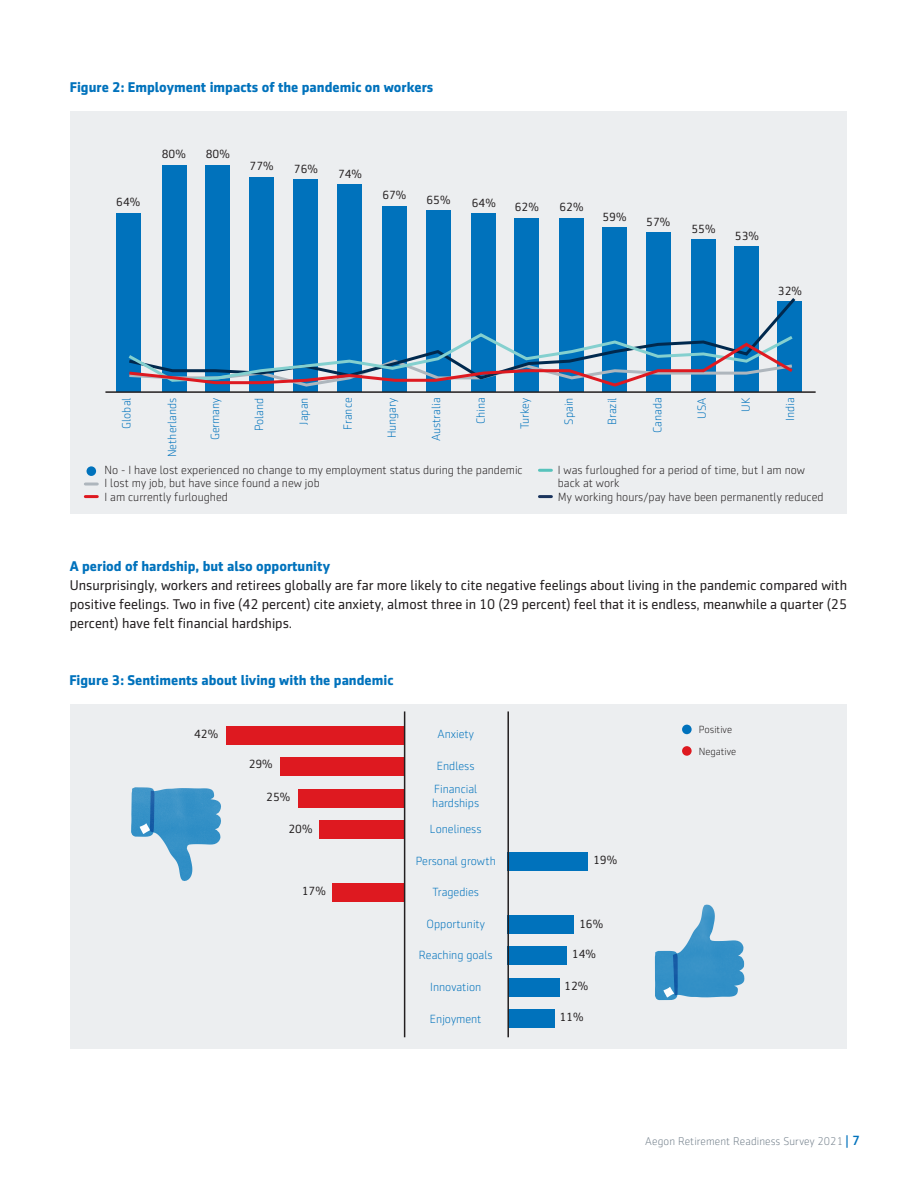
<style>
.page{position:relative;width:918px;height:1188px;background:#fff}
.page>*{position:absolute;margin:0;border:0;box-sizing:border-box;transform-origin:0 0}
.t1{font:14.25px/19.2px "Sentico Sans DT";color:#231f20;text-align:justify}
.t2{font:700 14.25px "Sentico Sans DT";color:#0072bc}
.t3{font:300 12px/13.5px "Sentico Sans DT";color:#231f20}
.t4{font:300 12px "Sentico Sans DT";color:#0072bc}
.t5{font:12px "Sentico Sans DT";color:#231f20}
.t6{font:300 11.25px "Sentico Sans DT";letter-spacing:.01em;color:#727f8a}
.t7{font:300 10.5px "Sentico Sans DT";color:#231f20}
.s1{font-weight:500;font-size:13.5px;color:#0072bc}
</style>
<div class="page">
<div style="left:70px;top:111px;width:777px;height:402px;background:#eceef0"></div>
<div style="left:116px;top:213px;width:25px;height:178px;background:#0072bc"></div>
<div style="left:162px;top:165px;width:25px;height:226px;background:#0072bc"></div>
<div style="left:205px;top:165px;width:25px;height:226px;background:#0072bc"></div>
<div style="left:249px;top:177px;width:25px;height:214px;background:#0072bc"></div>
<div style="left:294px;top:179px;width:24px;height:212px;background:#0072bc"></div>
<div style="left:337px;top:184px;width:25px;height:207px;background:#0072bc"></div>
<div style="left:382px;top:206px;width:25px;height:185px;background:#0072bc"></div>
<div style="left:426px;top:210px;width:25px;height:181px;background:#0072bc"></div>
<div style="left:471px;top:213px;width:25px;height:178px;background:#0072bc"></div>
<div style="left:514px;top:218px;width:25px;height:173px;background:#0072bc"></div>
<div style="left:559px;top:218px;width:25px;height:173px;background:#0072bc"></div>
<div style="left:602px;top:227px;width:25px;height:164px;background:#0072bc"></div>
<div style="left:646px;top:232px;width:25px;height:159px;background:#0072bc"></div>
<div style="left:691px;top:239px;width:25px;height:152px;background:#0072bc"></div>
<div style="left:734px;top:246px;width:25px;height:145px;background:#0072bc"></div>
<div style="left:778px;top:301px;width:24px;height:90px;background:#0072bc"></div>
<svg style="left:128px;top:331px;width:665px;height:57px"></svg>
<div style="left:70px;top:705px;width:777px;height:344px;background:#eceef0"></div>
<hr style="left:105px;top:391px;width:711px;height:2px;background:#231f20">
<div style="left:87px;top:466px;width:9px;height:10px;background:#0072bc;border-radius:50%"></div>
<svg style="left:85px;top:483px;width:12px;height:3px"></svg>
<svg style="left:539px;top:469px;width:12px;height:3px"></svg>
<svg style="left:85px;top:495px;width:12px;height:3px"></svg>
<svg style="left:539px;top:495px;width:12px;height:3px"></svg>
<div style="left:508px;top:852px;width:80px;height:18px;background:#0072bc"></div>
<div style="left:507px;top:915px;width:67px;height:18px;background:#0072bc"></div>
<div style="left:507px;top:947px;width:60px;height:18px;background:#0072bc"></div>
<div style="left:508px;top:978px;width:51px;height:18px;background:#0072bc"></div>
<div style="left:508px;top:1010px;width:47px;height:18px;background:#0072bc"></div>
<div style="left:226px;top:726px;width:179px;height:19px;background:#de1920"></div>
<div style="left:281px;top:758px;width:123px;height:18px;background:#de1920"></div>
<div style="left:298px;top:789px;width:107px;height:18px;background:#de1920"></div>
<div style="left:320px;top:821px;width:85px;height:18px;background:#de1920"></div>
<div style="left:332px;top:884px;width:73px;height:18px;background:#de1920"></div>
<hr style="left:507px;top:711px;width:2px;height:326px;background:#231f20">
<hr style="left:404px;top:711px;width:1px;height:326px;background:#231f20">
<svg style="left:655px;top:904px;width:90px;height:96px"></svg>
<svg style="left:131px;top:787px;width:90px;height:94px"></svg>
<div style="left:682px;top:746px;width:10px;height:10px;background:#de1920;border-radius:50%"></div>
<div style="left:682px;top:725px;width:10px;height:9px;background:#0072bc;border-radius:50%"></div>
<p class="t2" style="left:70px;top:79px;width:365px">Figure 2: Employment impacts of the pandemic on workers</p>
<p class="t5" style="left:116px;top:196px;width:26px">64%</p>
<p class="t5" style="left:162px;top:148px;width:26px">80%</p>
<p class="t5" style="left:206px;top:148px;width:26px">80%</p>
<p class="t5" style="left:250px;top:160px;width:26px">77%</p>
<p class="t5" style="left:294px;top:162px;width:26px">76%</p>
<p class="t5" style="left:338px;top:167px;width:26px">74%</p>
<p class="t5" style="left:382px;top:188px;width:26px">67%</p>
<p class="t5" style="left:426px;top:194px;width:26px">65%</p>
<p class="t5" style="left:472px;top:196px;width:26px">64%</p>
<p class="t5" style="left:515px;top:201px;width:26px">62%</p>
<p class="t5" style="left:559px;top:201px;width:26px">62%</p>
<p class="t5" style="left:602px;top:210px;width:26px">59%</p>
<p class="t5" style="left:646px;top:215px;width:26px">57%</p>
<p class="t5" style="left:691px;top:222px;width:26px">55%</p>
<p class="t5" style="left:735px;top:230px;width:26px">53%</p>
<p class="t5" style="left:778px;top:284px;width:26px">32%</p>
<p class="t4" style="left:120px;top:429px;width:33px;rotate:-90deg">Global</p>
<p class="t4" style="left:166px;top:457px;width:61px;rotate:-90deg">Netherlands</p>
<p class="t4" style="left:209px;top:440px;width:44px;rotate:-90deg">Germany</p>
<p class="t4" style="left:253px;top:431px;width:35px;rotate:-90deg">Poland</p>
<p class="t4" style="left:297px;top:425px;width:28px;rotate:-90deg">Japan</p>
<p class="t4" style="left:341px;top:430px;width:34px;rotate:-90deg">France</p>
<p class="t4" style="left:385px;top:438px;width:42px;rotate:-90deg">Hungary</p>
<p class="t4" style="left:430px;top:441px;width:45px;rotate:-90deg">Australia</p>
<p class="t4" style="left:474px;top:424px;width:28px;rotate:-90deg">China</p>
<p class="t4" style="left:518px;top:429px;width:33px;rotate:-90deg">Turkey</p>
<p class="t4" style="left:562px;top:425px;width:29px;rotate:-90deg">Spain</p>
<p class="t4" style="left:606px;top:425px;width:29px;rotate:-90deg">Brazil</p>
<p class="t4" style="left:651px;top:433px;width:37px;rotate:-90deg">Canada</p>
<p class="t4" style="left:695px;top:419px;width:23px;rotate:-90deg">USA</p>
<p class="t4" style="left:739px;top:412px;width:16px;rotate:-90deg">UK</p>
<p class="t4" style="left:784px;top:421px;width:25px;rotate:-90deg">India</p>
<p class="t3" style="left:105px;top:463px;width:420px">No - I have lost experienced no change to my employment status during the pandemic</p>
<p class="t3" style="left:105px;top:477px;width:217px">I lost my job, but have since found a new job</p>
<p class="t3" style="left:105px;top:490px;width:125px">I am currently furloughed</p>
<p class="t3" style="left:558px;top:463px;width:249px">I was furloughed for a period of time, but I am now back at work</p>
<p class="t3" style="left:558px;top:490px;width:267px">My working hours/pay have been permanently reduced</p>
<p class="t2" style="left:70px;top:558px;width:262px">A period of hardship, but also opportunity</p>
<p class="t1" style="left:70px;top:575px;width:779px">Unsurprisingly, workers and retirees globally are far more likely to cite negative feelings about living in the pandemic compared with positive feelings. Two in five (42 percent) cite anxiety, almost three in 10 (29 percent) feel that it is endless, meanwhile a quarter (25 percent) have felt financial hardships.</p>
<p class="t2" style="left:69px;top:672px;width:326px">Figure 3: Sentiments about living with the pandemic</p>
<p class="t5" style="left:194px;top:728px;width:26px">42%</p>
<p class="t5" style="left:249px;top:758px;width:26px">29%</p>
<p class="t5" style="left:266px;top:790px;width:26px">25%</p>
<p class="t5" style="left:288px;top:822px;width:26px">20%</p>
<p class="t5" style="left:302px;top:885px;width:26px">17%</p>
<p class="t4" style="left:438px;top:728px;width:38px">Anxiety</p>
<p class="t4" style="left:437px;top:759px;width:39px">Endless</p>
<p class="t4" style="left:434px;top:783px;width:45px">Financial</p>
<p class="t4" style="left:432px;top:796px;width:48px">hardships</p>
<p class="t4" style="left:430px;top:823px;width:53px">Loneliness</p>
<p class="t4" style="left:416px;top:854px;width:82px">Personal growth</p>
<p class="t4" style="left:432px;top:886px;width:48px">Tragedies</p>
<p class="t4" style="left:426px;top:917px;width:60px">Opportunity</p>
<p class="t4" style="left:419px;top:949px;width:75px">Reaching goals</p>
<p class="t4" style="left:430px;top:980px;width:53px">Innovation</p>
<p class="t4" style="left:430px;top:1012px;width:53px">Enjoyment</p>
<p class="t5" style="left:593px;top:853px;width:26px">19%</p>
<p class="t5" style="left:579px;top:917px;width:26px">16%</p>
<p class="t5" style="left:572px;top:947px;width:26px">14%</p>
<p class="t5" style="left:564px;top:980px;width:26px">12%</p>
<p class="t5" style="left:559px;top:1010px;width:26px">11%</p>
<p class="t7" style="left:699px;top:724px;width:35px">Positive</p>
<p class="t7" style="left:699px;top:746px;width:39px">Negative</p>
<p class="t6" style="left:645px;top:1135px;width:216px">Aegon Retirement Readiness Survey 2021 <span class="s1">| 7</span></p>
</div>
